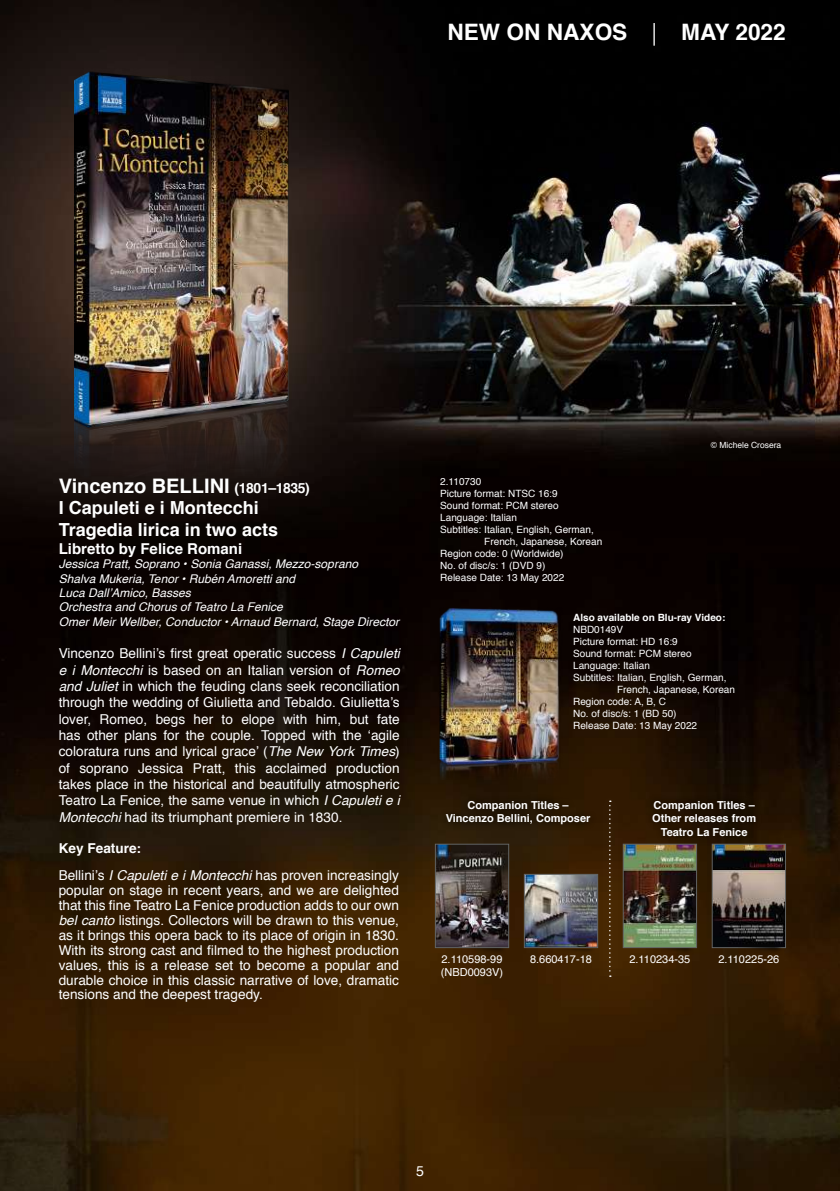
<style>
.page{position:relative;width:840px;height:1191px;background:#fff}
.page>*{position:absolute;margin:0;border:0;box-sizing:border-box;transform-origin:0 0}
.t1{font:700 22.6px "Helvetica";color:#fff}
.t2{font:700 20px "Helvetica";color:#fff}
.t3{font:700 18px/21.6px "Helvetica";color:#fff}
.t4{font:700 15px "Helvetica";color:#fff}
.t5{font:14.2px "Helvetica";color:#fff}
.t6{font:13.6px/16.4px "Helvetica";color:#fff;text-align:justify}
.t7{font:italic 12px/14.4px "Helvetica";color:#fff}
.t8{font:700 11px/13.6px "Helvetica";color:#fff;text-align:center}
.t9{font:11px/13.2px "Helvetica";color:#fff}
.t10{font:10px "Helvetica";color:#fff}
.t11{font:700 10px "Helvetica";color:#fff}
.t12{font:8.4px "Helvetica";color:#fff}
.s1{font-weight:300}
.s2{font-size:14px}
.s3{font-style:italic}
.s4{font-weight:700}
</style>
<div class="page">
<img style="left:0;top:0;width:839px;height:1191px">
<img style="left:75px;top:56px;width:213px;height:421px">
<img style="left:426px;top:603px;width:145px;height:176px">
<div style="left:439px;top:793px;width:158px;height:38px;background:#251704"></div>
<div style="left:645px;top:793px;width:117px;height:50px;background:#000;opacity:.75"></div>
<img style="left:461px;top:948px;width:47px;height:7px">
<img style="left:437px;top:846px;width:69px;height:100px">
<div style="left:435px;top:844px;width:73px;height:104px;border:1px solid #626463"></div>
<img style="left:526px;top:876px;width:69px;height:69px">
<div style="left:524px;top:874px;width:73px;height:73px;border:1px solid #626463"></div>
<img style="left:550px;top:949px;width:47px;height:6px">
<img style="left:649px;top:947px;width:47px;height:8px">
<img style="left:624px;top:846px;width:70px;height:99px">
<div style="left:622px;top:844px;width:74px;height:103px;border:1px solid #626463"></div>
<img style="left:713px;top:846px;width:70px;height:99px">
<div style="left:711px;top:844px;width:74px;height:103px;border:1px solid #626463"></div>
<img style="left:738px;top:947px;width:47px;height:8px">
<div style="left:597px;top:790px;width:25px;height:196px;background:#fff;opacity:.75"></div>
<svg style="left:608px;top:800px;width:2px;height:177px"></svg>
<h1 class="t1" style="left:447px;top:14px;width:339px">NEW ON NAXOS <span class="s1">|</span> MAY 2022</h1>
<h2 class="t2" style="left:59px;top:469px;width:252px">Vincenzo BELLINI <span class="s2">(1801–1835)</span></h2>
<h3 class="t3" style="left:59px;top:497px;width:221px">I Capuleti e i Montecchi<br>Tragedia lirica in two acts</h3>
<p class="t4" style="left:59px;top:536px;width:185px">Libretto by Felice Romani</p>
<p class="t7" style="left:59px;top:557px;width:342px">Jessica Pratt, Soprano • Sonia Ganassi, Mezzo-soprano<br>Shalva Mukeria, Tenor • Rubén Amoretti and<br>Luca Dall’Amico, Basses<br>Orchestra and Chorus of Teatro La Fenice<br>Omer Meir Wellber, Conductor • Arnaud Bernard, Stage Director</p>
<p class="t6" style="left:59px;top:646px;width:342px">Vincenzo Bellini’s first great operatic success <span class="s3">I Capuleti e i Montecchi</span> is based on an Italian version of <span class="s3">Romeo and Juliet</span> in which the feuding clans seek reconciliation through the wedding of Giulietta and Tebaldo. Giulietta’s lover, Romeo, begs her to elope with him, but fate has other plans for the couple. Topped with the ‘agile coloratura runs and lyrical grace’ (<span class="s3">The New York Times</span>) of soprano Jessica Pratt, this acclaimed production takes place in the historical and beautifully atmospheric Teatro La Fenice, the same venue in which <span class="s3">I Capuleti e i Montecchi</span> had its triumphant premiere in 1830.</p>
<p class="t6" style="left:59px;top:836px;width:341px;line-height:26.2px"><span class="s4">Key Feature:<br></span>Bellini’s <span class="s3">I Capuleti e i Montecchi</span> has proven increasingly</p>
<p class="t6" style="left:59px;top:883px;width:341px;line-height:15px">popular on stage in recent years, and we are delighted that this fine Teatro La Fenice production adds to our own <span class="s3">bel canto</span> listings. Collectors will be drawn to this venue, as it brings this opera back to its place of origin in 1830.<br>With its strong cast and filmed to the highest production values, this is a release set to become a popular and durable choice in this classic narrative of love, dramatic tensions and the deepest tragedy.</p>
<p class="t10" style="left:440px;top:474px;width:42px">2.110730</p>
<p class="t10" style="left:440px;top:486px;width:119px">Picture format: NTSC 16:9</p>
<p class="t10" style="left:440px;top:498px;width:120px">Sound format: PCM stereo</p>
<p class="t10" style="left:440px;top:510px;width:78px">Language: Italian</p>
<p class="t10" style="left:440px;top:522px;width:155px">Subtitles: Italian, English, German,</p>
<p class="t10" style="left:484px;top:534px;width:119px">French, Japanese, Korean</p>
<p class="t10" style="left:440px;top:546px;width:125px">Region code: 0 (Worldwide)</p>
<p class="t10" style="left:440px;top:558px;width:107px">No. of disc/s: 1 (DVD 9)</p>
<p class="t10" style="left:440px;top:570px;width:125px">Release Date: 13 May 2022</p>
<p class="t12" style="left:710px;top:439px;width:72px">© Michele Crosera</p>
<p class="t11" style="left:572px;top:609px;width:154px">Also available on Blu-ray Video:</p>
<p class="t10" style="left:572px;top:621px;width:52px">NBD0149V</p>
<p class="t10" style="left:572px;top:633px;width:106px">Picture format: HD 16:9</p>
<p class="t10" style="left:572px;top:645px;width:120px">Sound format: PCM stereo</p>
<p class="t10" style="left:572px;top:657px;width:78px">Language: Italian</p>
<p class="t10" style="left:572px;top:669px;width:155px">Subtitles: Italian, English, German,</p>
<p class="t10" style="left:616px;top:681px;width:119px">French, Japanese, Korean</p>
<p class="t10" style="left:572px;top:693px;width:94px">Region code: A, B, C</p>
<p class="t10" style="left:572px;top:705px;width:105px">No. of disc/s: 1 (BD 50)</p>
<p class="t10" style="left:572px;top:717px;width:125px">Release Date: 13 May 2022</p>
<p class="t8" style="left:445px;top:798px;width:146px">Companion Titles –<br>Vincenzo Bellini, Composer</p>
<p class="t8" style="left:651px;top:798px;width:105px">Companion Titles –<br>Other releases from<br>Teatro La Fenice</p>
<p class="t9" style="left:440px;top:952px;width:64px">2.110598-99 (NBD0093V)</p>
<p class="t9" style="left:529px;top:952px;width:63px">8.660417-18</p>
<p class="t9" style="left:629px;top:952px;width:62px">2.110234-35</p>
<p class="t9" style="left:718px;top:952px;width:62px">2.110225-26</p>
<p class="t5" style="left:416px;top:1160px;width:9px">5</p>
</div>
